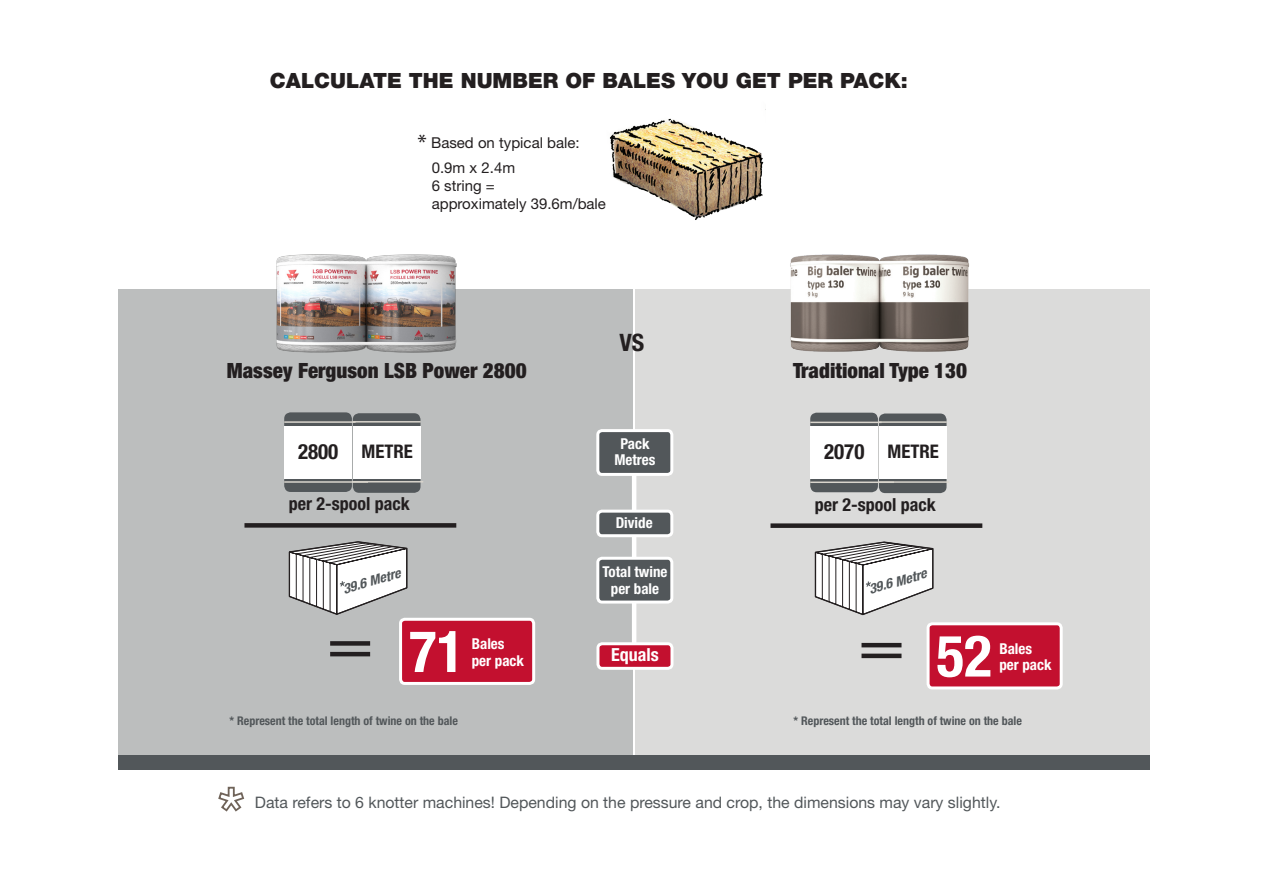
<style>
.page{position:relative;width:1264px;height:894px;background:#fff}
.page>*{position:absolute;margin:0;border:0;box-sizing:border-box;transform-origin:0 0}
.t1{font:700 condensed 57.75px "Helvetica Neue LT Pro";color:#fff}
.t2{font:700 condensed 24px "Helvetica Neue LT Pro";color:#231f20}
.t3{font:22.5px "Myriad Pro";color:#231f20}
.t4{font:900 condensed 21px "Helvetica Neue LT Pro";color:#231f20}
.t5{font:900 21px "Helvetica Neue LT Pro";color:#231f20}
.t6{font:700 condensed 21px "Helvetica Neue LT Pro";color:#231f20}
.t7{font:700 condensed 18.75px "Helvetica Neue LT Pro";color:#231f20}
.t8{font:700 condensed 18px "Helvetica Neue LT Pro";color:#231f20}
.t9{font:700 condensed 18px "Helvetica Neue LT Pro";color:#fff}
.t10{font:15.9px "Helvetica Neue LT Pro";color:#52575a}
.t11{font:15px "Helvetica Neue LT Pro";color:#231f20}
.t12{font:700 condensed 15px "Helvetica Neue LT Pro";color:#fff}
.t13{font:italic 700 condensed 13.5px "Helvetica Neue LT Pro";color:#52575a;scale:1.04 1}
.t14{font:700 condensed 12px "Helvetica Neue LT Pro";color:#52575a}
</style>
<div class="page">
<div style="left:119px;top:289px;width:514px;height:480px;background:#bcbebe"></div>
<div style="left:400px;top:619px;width:133px;height:64px;background:#c3102f;border-radius:4px"></div>
<div style="left:399px;top:617px;width:136px;height:67px;border:3px solid #fff;border-radius:4px"></div>
<div style="left:635px;top:289px;width:514px;height:480px;background:#dbdbda"></div>
<img style="left:276px;top:254px;width:181px;height:99px">
<img style="left:790px;top:254px;width:179px;height:98px">
<svg style="left:218px;top:786px;width:27px;height:26px"></svg>
<div style="left:330px;top:651px;width:40px;height:5px;background:#231f20"></div>
<svg style="left:330px;top:641px;width:40px;height:4px"></svg>
<div style="left:353px;top:413px;width:67px;height:79px;background:#52575a;border-radius:6px"></div>
<hr style="left:353px;top:421px;width:68px;height:1px;background:#d9d5cd">
<hr style="left:349px;top:481px;width:74px;height:1px;background:#d9d5cd">
<div style="left:353px;top:426px;width:67px;height:52px;background:#fff"></div>
<div style="left:284px;top:412px;width:68px;height:79px;background:#52575a;border-radius:6px"></div>
<hr style="left:284px;top:421px;width:71px;height:1px;background:#d9d5cd">
<hr style="left:284px;top:481px;width:84px;height:1px;background:#d9d5cd">
<div style="left:284px;top:426px;width:68px;height:52px;background:#fff"></div>
<svg style="left:244px;top:523px;width:212px;height:4px"></svg>
<svg style="left:288px;top:541px;width:120px;height:74px"></svg>
<svg style="left:861px;top:653px;width:40px;height:4px"></svg>
<div style="left:861px;top:642px;width:40px;height:5px;background:#231f20"></div>
<div style="left:879px;top:413px;width:67px;height:80px;background:#52575a;border-radius:6px"></div>
<hr style="left:878px;top:421px;width:68px;height:1px;background:#d9d5cd">
<hr style="left:875px;top:481px;width:74px;height:1px;background:#d9d5cd">
<div style="left:879px;top:426px;width:67px;height:53px;background:#fff"></div>
<div style="left:810px;top:412px;width:68px;height:80px;background:#52575a;border-radius:6px"></div>
<hr style="left:810px;top:421px;width:71px;height:2px;background:#d9d5cd">
<hr style="left:810px;top:481px;width:84px;height:2px;background:#d9d5cd">
<div style="left:810px;top:426px;width:68px;height:52px;background:#fff"></div>
<svg style="left:770px;top:523px;width:212px;height:4px"></svg>
<svg style="left:814px;top:541px;width:120px;height:74px"></svg>
<hr style="left:632px;top:444px;width:4px;height:217px;background:#fff">
<div style="left:598px;top:511px;width:74px;height:24px;background:#52575a;border-radius:4px"></div>
<div style="left:596px;top:509px;width:77px;height:28px;border:3px solid #fff;border-radius:4px"></div>
<div style="left:598px;top:558px;width:74px;height:43px;background:#52575a;border-radius:4px"></div>
<div style="left:596px;top:556px;width:77px;height:47px;border:3px solid #fff;border-radius:4px"></div>
<div style="left:598px;top:643px;width:74px;height:25px;background:#c3102f;border-radius:4px"></div>
<div style="left:596px;top:642px;width:77px;height:27px;border:3px solid #fff;border-radius:4px"></div>
<div style="left:598px;top:430px;width:74px;height:44px;background:#52575a;border-radius:4px"></div>
<div style="left:596px;top:429px;width:77px;height:46px;border:3px solid #fff;border-radius:4px"></div>
<div style="left:119px;top:755px;width:1030px;height:14px;background:#52575a"></div>
<img style="left:609px;top:118px;width:155px;height:102px">
<div style="left:928px;top:623px;width:133px;height:64px;background:#c3102f;border-radius:4px"></div>
<div style="left:926px;top:622px;width:136px;height:67px;border:3px solid #fff;border-radius:4px"></div>
<p class="t5" style="left:270px;top:68px;width:639px">CALCULATE THE NUMBER OF BALES YOU GET PER PACK:</p>
<p class="t3" style="left:417px;top:128px;width:11px">*</p>
<p class="t11" style="left:431px;top:133px;width:150px">Based on typical bale:</p>
<p class="t11" style="left:432px;top:159px;width:85px">0.9m x 2.4m</p>
<p class="t11" style="left:432px;top:177px;width:65px">6 string =</p>
<p class="t11" style="left:432px;top:195px;width:176px">approximately 39.6m/bale</p>
<p class="t4" style="left:227px;top:358px;width:301px">Massey Ferguson LSB Power 2800</p>
<p class="t6" style="left:298px;top:438px;width:42px">2800</p>
<p class="t7" style="left:361px;top:440px;width:53px">METRE</p>
<p class="t8" style="left:289px;top:493px;width:122px">per 2-spool pack</p>
<p class="t2" style="left:619px;top:328px;width:26px">VS</p>
<p class="t12" style="left:620px;top:434px;width:31px">Pack</p>
<p class="t12" style="left:614px;top:450px;width:43px">Metres</p>
<p class="t12" style="left:615px;top:513px;width:38px">Divide</p>
<p class="t13" style="left:341px;top:581px;width:59px;rotate:-16deg">39.6 Metre</p>
<p class="t1" style="left:409px;top:616px;width:57px">71</p>
<p class="t12" style="left:472px;top:634px;width:34px">Bales</p>
<p class="t12" style="left:472px;top:651px;width:54px">per pack</p>
<p class="t14" style="left:229px;top:712px;width:230px">* Represent the total length of twine on the bale</p>
<p class="t12" style="left:602px;top:562px;width:67px">Total twine</p>
<p class="t12" style="left:611px;top:579px;width:50px">per bale</p>
<p class="t9" style="left:611px;top:643px;width:49px">Equals</p>
<p class="t4" style="left:793px;top:358px;width:175px">Traditional Type 130</p>
<p class="t6" style="left:824px;top:438px;width:42px">2070</p>
<p class="t7" style="left:887px;top:440px;width:53px">METRE</p>
<p class="t8" style="left:815px;top:493px;width:122px">per 2-spool pack</p>
<p class="t13" style="left:866px;top:581px;width:59px;rotate:-16deg">39.6 Metre</p>
<p class="t1" style="left:936px;top:621px;width:57px">52</p>
<p class="t12" style="left:999px;top:639px;width:34px">Bales</p>
<p class="t12" style="left:999px;top:655px;width:54px">per pack</p>
<p class="t14" style="left:793px;top:712px;width:230px">* Represent the total length of twine on the bale</p>
<p class="t10" style="left:255px;top:791px;width:747px">Data refers to 6 knotter machines! Depending on the pressure and crop, the dimensions may vary slightly.</p>
</div>
